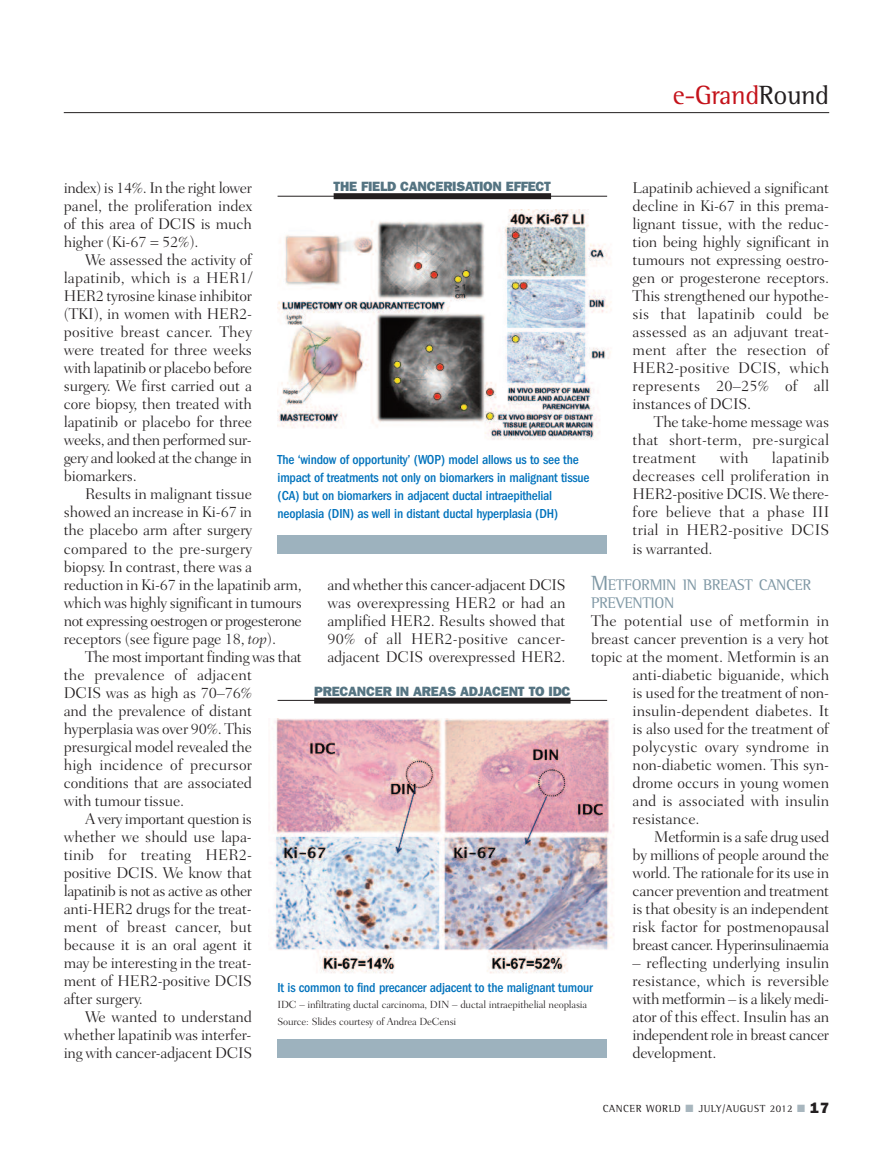
<style>
.page{position:relative;width:893px;height:1149px;background:#fff}
.page>*{position:absolute;margin:0;border:0;box-sizing:border-box;transform-origin:0 0}
.t1{font:27px "Rotis Semi Serif";letter-spacing:-.015em;color:#c4121a}
.t2{font:300 15.75px/18px "Fairfield LH";letter-spacing:-.01em;color:#231f20;text-align:justify}
.t3{font:300 15.75px "Fairfield LH";letter-spacing:.01em;color:#231f20}
.t4{font:300 15.75px "Fairfield LH";letter-spacing:.015em;color:#231f20}
.t5{font:300 15.75px "Fairfield LH";letter-spacing:-.03em;color:#231f20}
.t6{font:15.75px/18px "Rotis Semi Serif";letter-spacing:-.02em;color:#7f98a5}
.t7{font:300 15.75px "Fairfield LH";letter-spacing:-.035em;color:#231f20}
.t8{font:500 condensed 13.5px/18px "ITC Franklin Gothic Std";letter-spacing:-.015em;color:#0072bc}
.t9{font:800 13.5px "Franklin Gothic";letter-spacing:-.02em;color:#557482}
.t10{font:300 10.5px/16.5px "Fairfield LH";letter-spacing:-.015em;color:#231f20}
.t11{font:10.5px "Rotis Semi Serif";letter-spacing:.05em;color:#231f20}
.s1{color:#231f20}
.s2{font-style:italic}
.s3{font-size:21px}
.s4{color:#a8b6be}
.s5{font-family:"Franklin Gothic";font-weight:800;font-size:15px}
</style>
<div class="page">
<hr style="left:64px;top:112px;width:765px;height:1px;background:#231f20">
<div style="left:314px;top:697px;width:256px;height:6px;background:#231f20"></div>
<hr style="left:278px;top:699px;width:329px;height:1px;background:#231f20">
<img style="left:270px;top:718px;width:344px;height:256px">
<div style="left:278px;top:1039px;width:329px;height:18px;background:#9db2be"></div>
<div style="left:334px;top:193px;width:217px;height:6px;background:#231f20"></div>
<hr style="left:278px;top:196px;width:329px;height:1px;background:#231f20">
<img style="left:278px;top:209px;width:334px;height:231px">
<div style="left:278px;top:535px;width:329px;height:18px;background:#9db2be"></div>
<h1 class="t1" style="left:673px;top:86px;width:158px">e-Grand<span class="s1">Round</span></h1>
<p class="t2" style="left:633px;top:180px;width:198px">Lapatinib achieved a significant decline in Ki-67 in this prema&shy;lignant tissue, with the reduc&shy;tion being highly significant in tumours not expressing oestro&shy;gen or progesterone receptors.<br>This strengthened our hypothe&shy;sis that lapatinib could be assessed as an adjuvant treat&shy;ment after the resection of HER2-positive DCIS, which represents 20–25% of all instances of DCIS.</p>
<p class="t2" style="left:633px;top:414px;width:198px;text-indent:21px">The take-home message was that short-term, pre-surgical treatment</p>
<p class="t2" style="left:64px;top:180px;width:190px">index) is 14%. In the right lower panel, the proliferation index of this area of DCIS is much higher (Ki-67 = 52%).</p>
<p class="t2" style="left:64px;top:252px;width:190px;text-indent:21px">We assessed the activity of lapatinib, which is a HER1/ HER2 tyrosine kinase inhibitor (TKI), in women with HER2- positive breast cancer. They were treated for three weeks with lapatinib or placebo before surgery. We first carried out a core biopsy, then treated with lapatinib or placebo for three weeks, and then performed sur&shy;gery and looked at the change in biomarkers.</p>
<p class="t2" style="left:64px;top:486px;width:240px;text-align:left;text-indent:21px">Results in malignant tissue showed an increase in Ki-67 in<br>the placebo arm after surgery compared to the pre-surgery<br>biopsy. In contrast, there was a reduction in Ki-67 in the lapatinib arm, which was highly significant in tumours not expressing oestrogen or progesterone receptors (see figure page 18, <span class="s2">top</span>).</p>
<p class="t2" style="left:85px;top:648px;width:218px">The most important finding was that</p>
<p class="t3" style="left:64px;top:668px;width:190px">the prevalence of adjacent</p>
<p class="t2" style="left:64px;top:684px;width:190px">DCIS was as high as 70–76%</p>
<p class="t2" style="left:64px;top:702px;width:190px">and the prevalence of distant</p>
<p class="t2" style="left:64px;top:720px;width:190px">hyperplasia was over 90%. This</p>
<p class="t2" style="left:64px;top:738px;width:190px">presurgical model revealed the</p>
<p class="t3" style="left:64px;top:758px;width:190px">high incidence of precursor</p>
<p class="t2" style="left:64px;top:774px;width:190px">conditions that are associated</p>
<p class="t2" style="left:64px;top:792px;width:122px">with tumour tissue.</p>
<p class="t2" style="left:85px;top:810px;width:169px">A very important question is</p>
<p class="t2" style="left:64px;top:828px;width:190px">whether we should use lapa-</p>
<p class="t3" style="left:64px;top:848px;width:190px">tinib for treating HER2-</p>
<p class="t2" style="left:64px;top:864px;width:190px">positive DCIS. We know that</p>
<p class="t5" style="left:64px;top:884px;width:190px">lapatinib is not as active as other</p>
<p class="t2" style="left:64px;top:900px;width:190px">anti-HER2 drugs for the treat-</p>
<p class="t3" style="left:64px;top:920px;width:190px">ment of breast cancer, but</p>
<p class="t2" style="left:64px;top:936px;width:190px">because it is an oral agent it</p>
<p class="t2" style="left:64px;top:954px;width:190px">may be interesting in the treat-</p>
<p class="t2" style="left:64px;top:972px;width:190px">ment of HER2-positive DCIS</p>
<p class="t2" style="left:64px;top:990px;width:81px">after surgery.</p>
<p class="t2" style="left:85px;top:1008px;width:169px">We wanted to understand</p>
<p class="t2" style="left:64px;top:1026px;width:189px">whether lapatinib was interfer-</p>
<p class="t2" style="left:64px;top:1044px;width:190px">ing with cancer-adjacent DCIS</p>
<p class="t9" style="left:334px;top:179px;width:219px">THE FIELD CANCERISATION EFFECT</p>
<p class="t2" style="left:633px;top:450px;width:198px;text-indent:139px">lapatinib decreases cell proliferation in HER2-positive DCIS. We there&shy;fore believe that a phase III trial in HER2-positive DCIS is warranted.</p>
<p class="t6" style="left:591px;top:576px;width:222px"><span class="s3">M</span>ETFORMIN IN BREAST CANCER<br>PREVENTION</p>
<p class="t4" style="left:591px;top:614px;width:240px">The potential use of metformin in</p>
<p class="t2" style="left:591px;top:630px;width:240px">breast cancer prevention is a very hot</p>
<p class="t2" style="left:591px;top:648px;width:240px">topic at the moment. Metformin is an</p>
<p class="t2" style="left:633px;top:666px;width:198px">anti-diabetic biguanide, which</p>
<p class="t2" style="left:633px;top:684px;width:198px">is used for the treatment of non-</p>
<p class="t2" style="left:633px;top:702px;width:198px">insulin-dependent diabetes. It</p>
<p class="t2" style="left:633px;top:720px;width:198px">is also used for the treatment of</p>
<p class="t4" style="left:633px;top:740px;width:198px">polycystic ovary syndrome in</p>
<p class="t2" style="left:633px;top:756px;width:198px">non-diabetic women. This syn-</p>
<p class="t2" style="left:633px;top:774px;width:198px">drome occurs in young women</p>
<p class="t2" style="left:633px;top:792px;width:198px">and is associated with insulin</p>
<p class="t2" style="left:633px;top:810px;width:69px">resistance.</p>
<p class="t5" style="left:654px;top:830px;width:177px">Metformin is a safe drug used</p>
<p class="t2" style="left:633px;top:846px;width:198px">by millions of people around the</p>
<p class="t2" style="left:633px;top:864px;width:198px">world. The rationale for its use in</p>
<p class="t2" style="left:633px;top:882px;width:198px">cancer prevention and treatment</p>
<p class="t2" style="left:633px;top:900px;width:198px">is that obesity is an independent</p>
<p class="t2" style="left:633px;top:918px;width:198px">risk factor for postmenopausal</p>
<p class="t7" style="left:633px;top:938px;width:198px">breast cancer. Hyperinsulinaemia</p>
<p class="t2" style="left:633px;top:954px;width:198px">– reflecting underlying insulin resistance, which is reversible with metformin – is a likely medi&shy;ator of this effect. Insulin has an independent role in breast cancer development.</p>
<p class="t2" style="left:720px;top:450px;width:30px">with</p>
<p class="t8" style="left:278px;top:451px;width:313px">The ‘window of opportunity’ (WOP) model allows us to see the impact of treatments not only on biomarkers in malignant tissue (CA) but on biomarkers in adjacent ductal intraepithelial neoplasia (DIN) as well in distant ductal hyperplasia (DH)</p>
<p class="t2" style="left:327px;top:576px;width:240px">and whether this cancer-adjacent DCIS was overexpressing HER2 or had an amplified HER2. Results showed that 90% of all HER2-positive cancer&shy;adjacent DCIS overexpressed HER2.</p>
<p class="t9" style="left:314px;top:683px;width:258px">PRECANCER IN AREAS ADJACENT TO IDC</p>
<p class="t8" style="left:278px;top:978px;width:317px">It is common to find precancer adjacent to the malignant tumour</p>
<p class="t10" style="left:278px;top:996px;width:311px">IDC – infiltrating ductal carcinoma, DIN – ductal intraepithelial neoplasia<br>Source: Slides courtesy of Andrea DeCensi</p>
<p class="t11" style="left:603px;top:1104px;width:228px">CANCER WORLD <span class="s4">■</span> JULY/AUGUST 2012 <span class="s4">■</span> <span class="s5">17</span></p>
</div>
